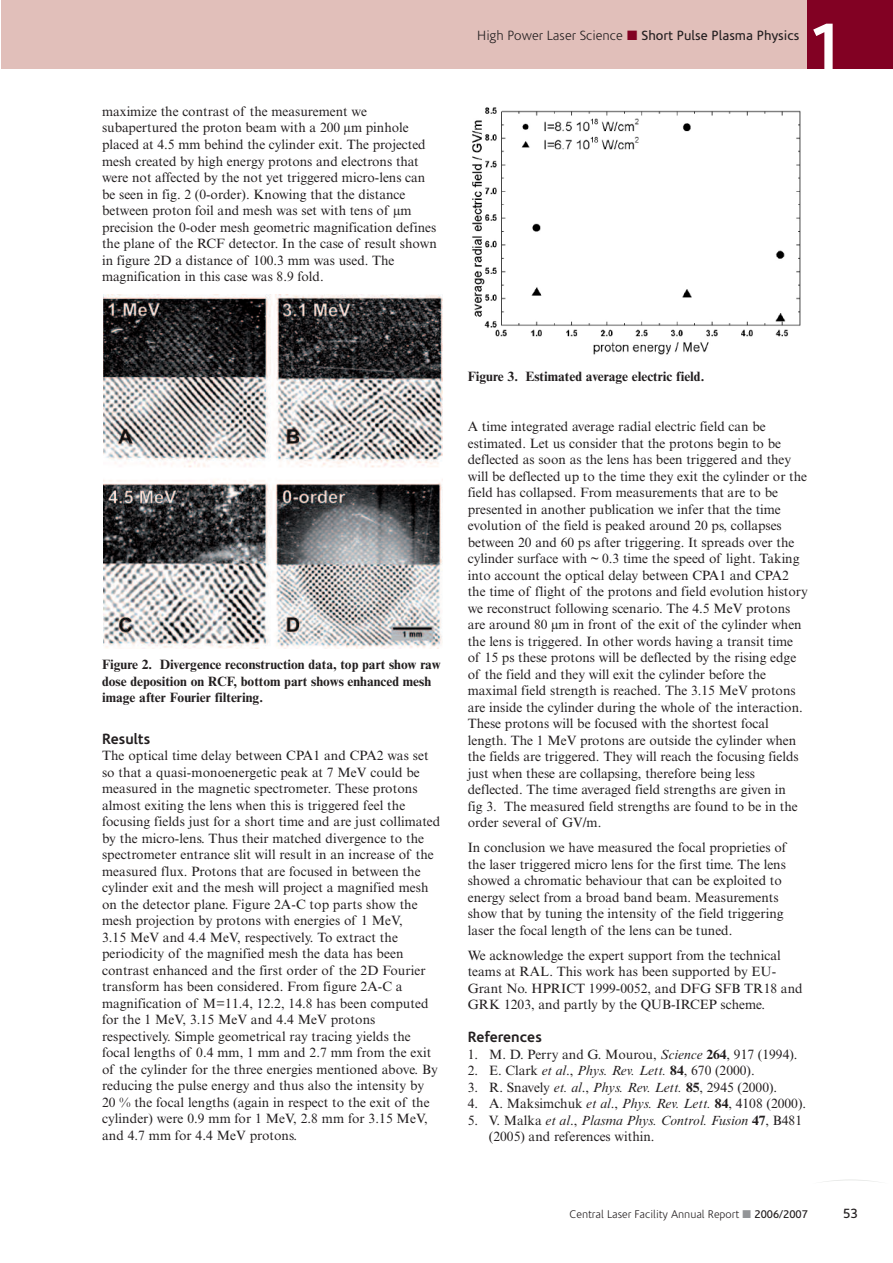
<style>
.page{position:relative;width:893px;height:1263px;background:#fff}
.page>*{position:absolute;margin:0;border:0;box-sizing:border-box;transform-origin:0 0}
.t1{font:700 66px "Corisande";color:#fff}
.t2{font:700 15px "Corisande";color:#231f20}
.t3{font:13.5px/16.5px "Times NRMT";color:#231f20}
.t4{font:700 13.5px/16.5px "Times NRMT";color:#231f20}
.t5{font:13.5px "Corisande";color:#231f20}
.t6{font:300 11.25px "Corisande";color:#231f20}
.s1{font-weight:300}
.s2{color:#820123}
.s3{font-style:italic}
.s4{font-weight:700}
.s5{color:#939598}
.s6{font-weight:400}
</style>
<div class="page">
<div style="left:2px;top:0;width:806px;height:68px;background:#e1bfba"></div>
<div style="left:808px;top:0;width:85px;height:68px;background:#820123"></div>
<svg style="left:824px;top:1179px;width:53px;height:3px"></svg>
<img style="left:104px;top:295px;width:338px;height:354px">
<img style="left:472px;top:107px;width:329px;height:248px">
<p class="t3" style="left:102px;top:105px;width:336px">maximize the contrast of the measurement we subapertured the proton beam with a 200 µm pinhole placed at 4.5 mm behind the cylinder exit. The projected mesh created by high energy protons and electrons that were not affected by the not yet triggered micro-lens can be seen in fig. 2 (0-order). Knowing that the distance between proton foil and mesh was set with tens of µm precision the 0-oder mesh geometric magnification defines the plane of the RCF detector. In the case of result shown in figure 2D a distance of 100.3 mm was used. The magnification in this case was 8.9 fold.</p>
<p class="t5" style="left:477px;top:30px;width:324px"><span class="s1">High Power Laser Science</span> <span class="s2">■</span> Short Pulse Plasma Physics</p>
<h1 class="t1" style="left:808px;top:21px;width:38px">1</h1>
<p class="t4" style="left:102px;top:658px;width:340px">Figure 2. Divergence reconstruction data, top part show raw dose deposition on RCF, bottom part shows enhanced mesh image after Fourier filtering.</p>
<p class="t2" style="left:102px;top:732px;width:50px">Results</p>
<p class="t3" style="left:102px;top:749px;width:340px">The optical time delay between CPA1 and CPA2 was set so that a quasi-monoenergetic peak at 7 MeV could be measured in the magnetic spectrometer. These protons almost exiting the lens when this is triggered feel the focusing fields just for a short time and are just collimated by the micro-lens. Thus their matched divergence to the spectrometer entrance slit will result in an increase of the measured flux. Protons that are focused in between the cylinder exit and the mesh will project a magnified mesh on the detector plane. Figure 2A-C top parts show the mesh projection by protons with energies of 1 MeV,<br>3.15 MeV and 4.4 MeV, respectively. To extract the periodicity of the magnified mesh the data has been contrast enhanced and the first order of the 2D Fourier transform has been considered. From figure 2A-C a magnification of M=11.4, 12.2, 14.8 has been computed for the 1 MeV, 3.15 MeV and 4.4 MeV protons respectively. Simple geometrical ray tracing yields the focal lengths of 0.4 mm, 1 mm and 2.7 mm from the exit of the cylinder for the three energies mentioned above. By reducing the pulse energy and thus also the intensity by 20 % the focal lengths (again in respect to the exit of the cylinder) were 0.9 mm for 1 MeV, 2.8 mm for 3.15 MeV, and 4.7 mm for 4.4 MeV protons.</p>
<p class="t4" style="left:468px;top:370px;width:238px">Figure 3. Estimated average electric field.</p>
<p class="t3" style="left:468px;top:420px;width:342px">A time integrated average radial electric field can be estimated. Let us consider that the protons begin to be deflected as soon as the lens has been triggered and they will be deflected up to the time they exit the cylinder or the field has collapsed. From measurements that are to be presented in another publication we infer that the time evolution of the field is peaked around 20 ps, collapses between 20 and 60 ps after triggering. It spreads over the cylinder surface with ~ 0.3 time the speed of light. Taking into account the optical delay between CPA1 and CPA2 the time of flight of the protons and field evolution history we reconstruct following scenario. The 4.5 MeV protons are around 80 µm in front of the exit of the cylinder when the lens is triggered. In other words having a transit time of 15 ps these protons will be deflected by the rising edge of the field and they will exit the cylinder before the maximal field strength is reached. The 3.15 MeV protons are inside the cylinder during the whole of the interaction.<br>These protons will be focused with the shortest focal length. The 1 MeV protons are outside the cylinder when the fields are triggered. They will reach the focusing fields just when these are collapsing, therefore being less deflected. The time averaged field strengths are given in<br>fig 3. The measured field strengths are found to be in the order several of GV/m.</p>
<p class="t3" style="left:468px;top:841px;width:320px">In conclusion we have measured the focal proprieties of the laser triggered micro lens for the first time. The lens showed a chromatic behaviour that can be exploited to energy select from a broad band beam. Measurements show that by tuning the intensity of the field triggering laser the focal length of the lens can be tuned.</p>
<p class="t3" style="left:468px;top:948px;width:336px">We acknowledge the expert support from the technical teams at RAL. This work has been supported by EU-Grant No. HPRICT 1999-0052, and DFG SFB TR18 and GRK 1203, and partly by the QUB-IRCEP scheme.</p>
<p class="t2" style="left:468px;top:1031px;width:76px">References</p>
<p class="t3" style="left:468px;top:1047px;width:331px">1. M. D. Perry and G. Mourou, <span class="s3">Science</span> <span class="s4">264</span>, 917 (1994).</p>
<p class="t3" style="left:468px;top:1064px;width:288px">2. E. Clark <span class="s3">et al</span>., <span class="s3">Phys. Rev. Lett.</span> <span class="s4">84</span>, 670 (2000).</p>
<p class="t3" style="left:468px;top:1080px;width:311px">3. R. Snavely <span class="s3">et. al</span>., <span class="s3">Phys. Rev. Lett.</span> <span class="s4">85</span>, 2945 (2000).</p>
<p class="t3" style="left:468px;top:1097px;width:340px">4. A. Maksimchuk <span class="s3">et al</span>., <span class="s3">Phys. Rev. Lett.</span> <span class="s4">84</span>, 4108 (2000).</p>
<p class="t3" style="left:489px;top:1113px;width:315px;text-indent:-21px">5. V. Malka <span class="s3">et al</span>., <span class="s3">Plasma Phys. Control. Fusion</span> <span class="s4">47</span>, B481 (2005) and references within.</p>
<p class="t6" style="left:570px;top:1210px;width:240px">Central Laser Facility Annual Report <span class="s5">■</span> <span class="s6">2006/2007</span></p>
<p class="t5" style="left:843px;top:1208px;width:16px">53</p>
</div>
